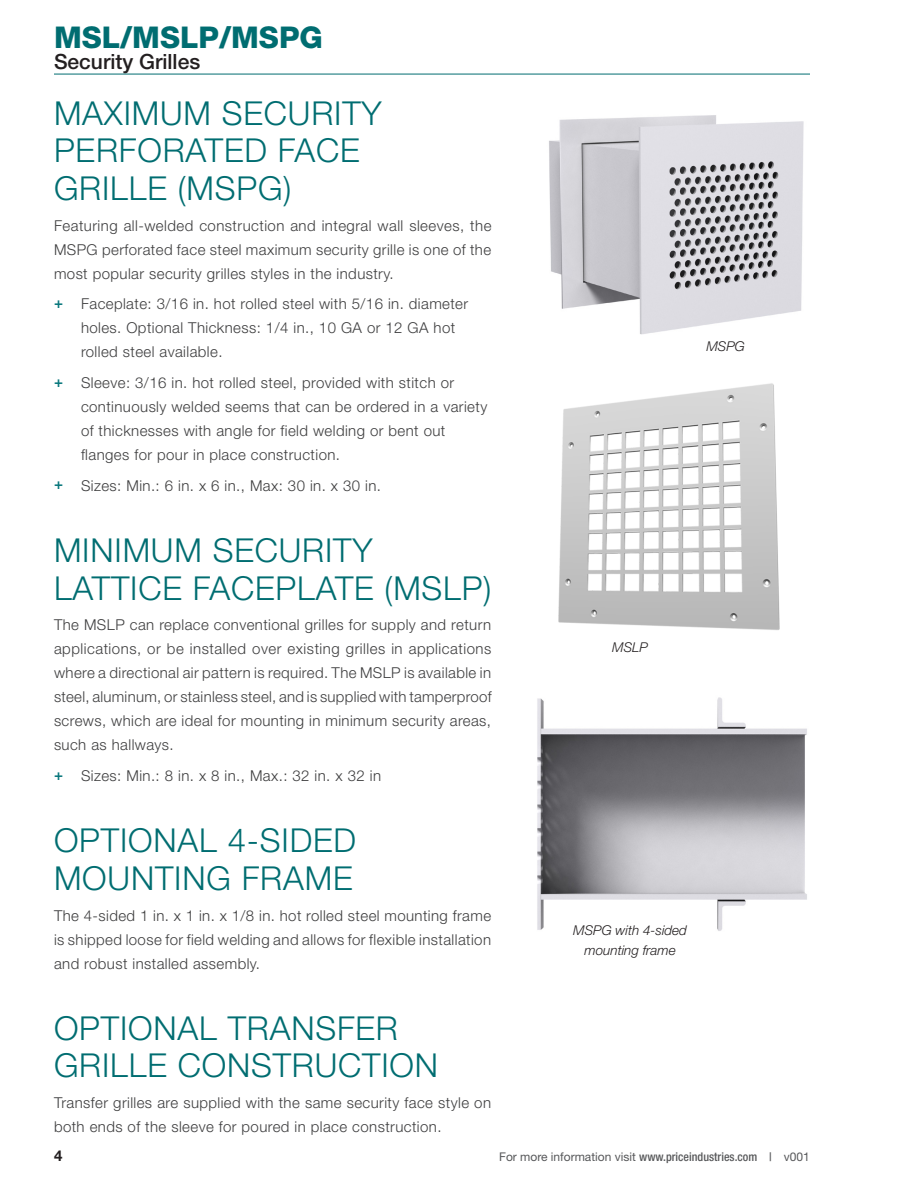
<style>
.page{position:relative;width:918px;height:1188px;background:#fff}
.page>*{position:absolute;margin:0;border:0;box-sizing:border-box;transform-origin:0 0}
.Special-Heading_2{font:300 33px/37.5px "Helvetica Neue LT Std";letter-spacing:.025em;color:#006d71}
.t1{font:800 30px "Helvetica Neue LT Std";color:#006d71}
.t2{font:500 21px "Helvetica Neue LT Std";color:#231f20}
.Special-Body{font:300 15px/24px "Helvetica Neue LT Std";letter-spacing:.03em;color:#3e3e3f;text-align:justify}
.t3{font:700 15px "Helvetica Neue LT Std";color:#231f20}
.Special-Caption{font:italic 300 13.5px/19.5px "Helvetica Neue LT Std";color:#231f20;text-align:center}
.t4{font:12px "Helvetica Neue LT Std";color:#57585a}
.s1{font-weight:500;color:#08777c}
.s2{font-weight:500;font-stretch:condensed}
</style>
<div class="page">
<img style="left:537px;top:697px;width:270px;height:234px">
<img style="left:549px;top:115px;width:255px;height:220px">
<img style="left:558px;top:383px;width:222px;height:247px">
<hr style="left:54px;top:74px;width:756px;height:1px;background:#006d71">
<h2 class="t1" style="left:54px;top:20px;width:270px">MSL/MSLP/MSPG</h2>
<h3 class="t2" style="left:54px;top:49px;width:148px">Security Grilles</h3>
<p class="Special-Heading_2" style="left:54px;top:94px;width:329px">MAXIMUM SECURITY<br>PERFORATED FACE<br>GRILLE (MSPG)</p>
<p class="Special-Body" style="left:54px;top:213px;width:439px">Featuring all-welded construction and integral wall sleeves, the MSPG perforated face steel maximum security grille is one of the most popular security grilles styles in the industry.</p>
<p class="Special-Body" style="left:81px;top:292px;width:389px;text-align:left;text-indent:-27px"><span class="s1">+</span> Faceplate: 3/16 in. hot rolled steel with 5/16 in. diameter holes. Optional Thickness: 1/4 in., 10 GA or 12 GA hot rolled steel available.</p>
<p class="Special-Body" style="left:81px;top:370px;width:408px;text-align:left;text-indent:-27px"><span class="s1">+</span> Sleeve: 3/16 in. hot rolled steel, provided with stitch or continuously welded seems that can be ordered in a variety of thicknesses with angle for field welding or bent out flanges for pour in place construction.</p>
<p class="Special-Body" style="left:54px;top:473px;width:329px"><span class="s1">+</span> Sizes: Min.: 6 in. x 6 in., Max: 30 in. x 30 in.</p>
<p class="Special-Heading_2" style="left:54px;top:531px;width:439px">MINIMUM SECURITY<br>LATTICE FACEPLATE (MSLP)</p>
<p class="Special-Body" style="left:54px;top:613px;width:439px">The MSLP can replace conventional grilles for supply and return applications, or be installed over existing grilles in applications where a directional air pattern is required. The MSLP is available in steel, aluminum, or stainless steel, and is supplied with tamperproof screws, which are ideal for mounting in minimum security areas, such as hallways.</p>
<p class="Special-Body" style="left:54px;top:763px;width:329px"><span class="s1">+</span> Sizes: Min.: 8 in. x 8 in., Max.: 32 in. x 32 in</p>
<p class="Special-Heading_2" style="left:54px;top:821px;width:304px">OPTIONAL 4-SIDED<br>MOUNTING FRAME</p>
<p class="Special-Body" style="left:54px;top:903px;width:439px">The 4-sided 1 in. x 1 in. x 1/8 in. hot rolled steel mounting frame is shipped loose for field welding and allows for flexible installation and robust installed assembly.</p>
<p class="Special-Heading_2" style="left:54px;top:1009px;width:386px">OPTIONAL TRANSFER<br>GRILLE CONSTRUCTION</p>
<p class="Special-Body" style="left:54px;top:1090px;width:439px">Transfer grilles are supplied with the same security face style on both ends of the sleeve for poured in place construction.</p>
<p class="Special-Caption" style="left:706px;top:336px;width:40px">MSPG</p>
<p class="Special-Caption" style="left:612px;top:637px;width:37px">MSLP</p>
<p class="Special-Caption" style="left:573px;top:920px;width:115px">MSPG with 4-sided mounting frame</p>
<p class="t3" style="left:54px;top:1146px;width:10px">4</p>
<p class="t4" style="left:499px;top:1150px;width:312px">For more information visit <span class="s2">www.priceindustries.com |</span> v001</p>
</div>
